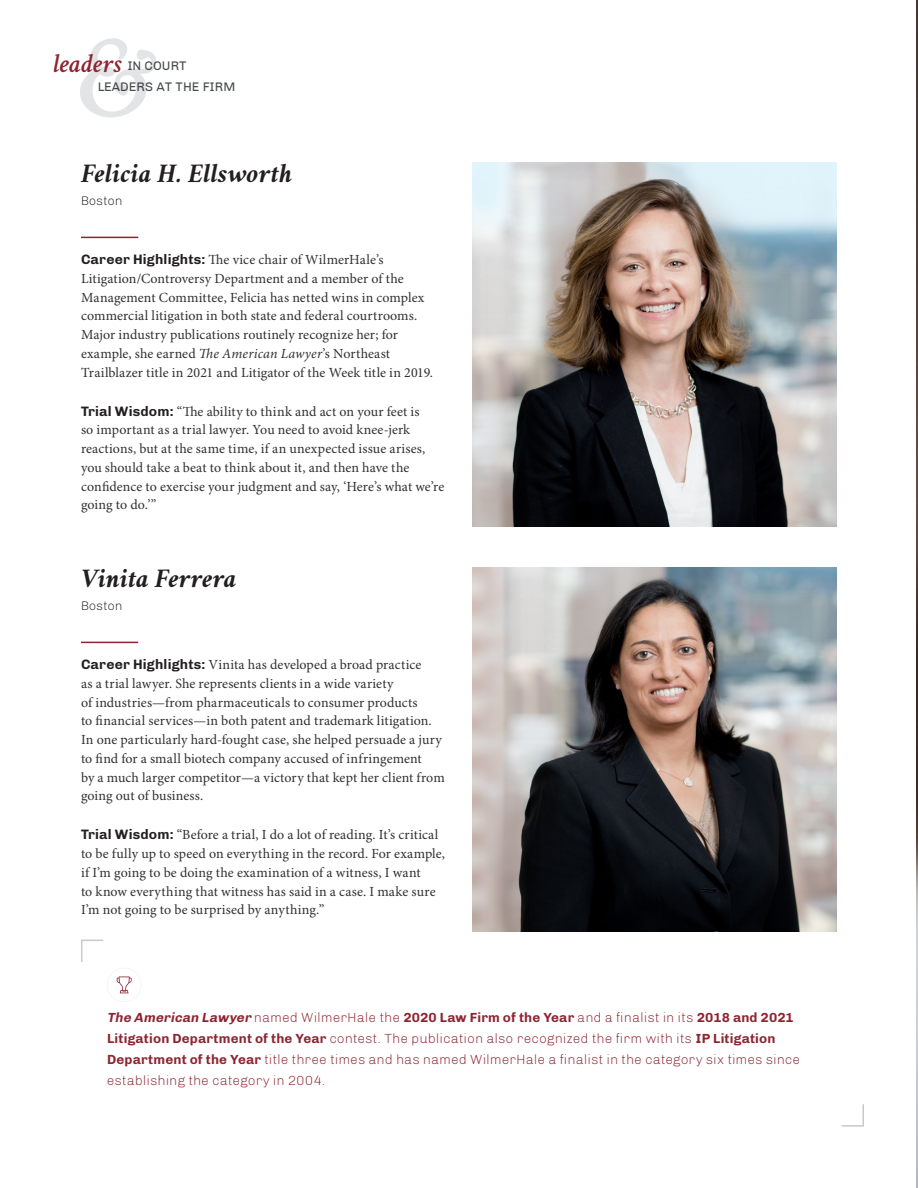
<style>
.page{position:relative;width:918px;height:1188px;background:#fff}
.page>*{position:absolute;margin:0;border:0;box-sizing:border-box;transform-origin:0 0}
.t1{font:italic 600 124.8px "Crimson Text";color:#e3e4e6}
.Bio_Name{font:italic 700 27px "Crimson";color:#231f20}
.t2{font:italic 600 27px "Crimson";color:#8d2431}
.body_text{font:13.95px/18.8px "Minion Pro";letter-spacing:.005em;color:#323031}
.t3{font:300 13.5px/21px "Chivo";letter-spacing:.015em;color:#8d2431}
.t4{font:12.75px "Chivo";letter-spacing:.01em;color:#484b4f}
.Bio_contact_info{font:300 12.75px "Chivo";color:#231f20}
.s1{font-family:"Chivo";font-weight:400;font-style:normal;font-size:12.75px;color:#484b4f}
.s2{font-family:"Chivo";font-weight:700;color:#231f20}
.s3{font-style:italic}
.s4{font-weight:700;font-style:italic}
.s5{font-weight:700}
</style>
<div class="page">
<hr style="left:81px;top:237px;width:57px;height:1px;background:#8d2431">
<img style="left:916px;top:0;width:2px;height:1188px">
<img style="left:472px;top:162px;width:365px;height:364px">
<img style="left:472px;top:567px;width:365px;height:365px">
<hr style="left:81px;top:642px;width:57px;height:1px;background:#8d2431">
<svg style="left:841px;top:1104px;width:23px;height:23px"></svg>
<svg style="left:81px;top:939px;width:60px;height:63px"></svg>
<h1 class="t1" style="left:78px;top:-12px;width:81px">&amp;</h1>
<p class="t2" style="left:53px;top:44px;width:135px">leaders <span class="s1">IN COURT</span></p>
<p class="t4" style="left:97px;top:79px;width:140px">LEADERS AT THE FIRM</p>
<p class="Bio_Name" style="left:81px;top:155px;width:213px">Felicia H. Ellsworth</p>
<p class="Bio_contact_info" style="left:81px;top:193px;width:43px">Boston</p>
<p class="body_text" style="left:81px;top:251px;width:354px"><span class="s2">Career Highlights:</span> The vice chair of WilmerHale’s Litigation/Controversy Department and a member of the Management Committee, Felicia has netted wins in complex commercial litigation in both state and federal courtrooms.<br>Major industry publications routinely recognize her; for example, she earned <span class="s3">The American Lawyer</span>’s Northeast Trailblazer title in 2021 and Litigator of the Week title in 2019.</p>
<p class="body_text" style="left:81px;top:402px;width:365px"><span class="s2">Trial Wisdom:</span> “The ability to think and act on your feet is<br>so important as a trial lawyer. You need to avoid knee-jerk reactions, but at the same time, if an unexpected issue arises, you should take a beat to think about it, and then have the confidence to exercise your judgment and say, ‘Here’s what we’re going to do.’”</p>
<p class="Bio_Name" style="left:81px;top:560px;width:157px">Vinita Ferrera</p>
<p class="Bio_contact_info" style="left:81px;top:598px;width:43px">Boston</p>
<p class="body_text" style="left:81px;top:656px;width:365px"><span class="s2">Career Highlights:</span> Vinita has developed a broad practice<br>as a trial lawyer. She represents clients in a wide variety<br>of industries—from pharmaceuticals to consumer products<br>to financial services—in both patent and trademark litigation.<br>In one particularly hard-fought case, she helped persuade a jury to find for a small biotech company accused of infringement<br>by a much larger competitor—a victory that kept her client from going out of business.</p>
<p class="body_text" style="left:81px;top:826px;width:366px"><span class="s2">Trial Wisdom:</span> “Before a trial, I do a lot of reading. It’s critical to be fully up to speed on everything in the record. For example, if I’m going to be doing the examination of a witness, I want<br>to know everything that witness has said in a case. I make sure I’m not going to be surprised by anything.”</p>
<p class="t3" style="left:107px;top:1007px;width:695px"><span class="s4">The American Lawyer</span>named WilmerHale the <span class="s5">2020 Law Firm of the Year</span> and a finalist in its <span class="s5">2018 and 2021<br>Litigation Department of the Year</span> contest. The publication also recognized the firm with its <span class="s5">IP Litigation Department of the Year</span> title three times and has named WilmerHale a finalist in the category six times since establishing the category in 2004.</p>
</div>
